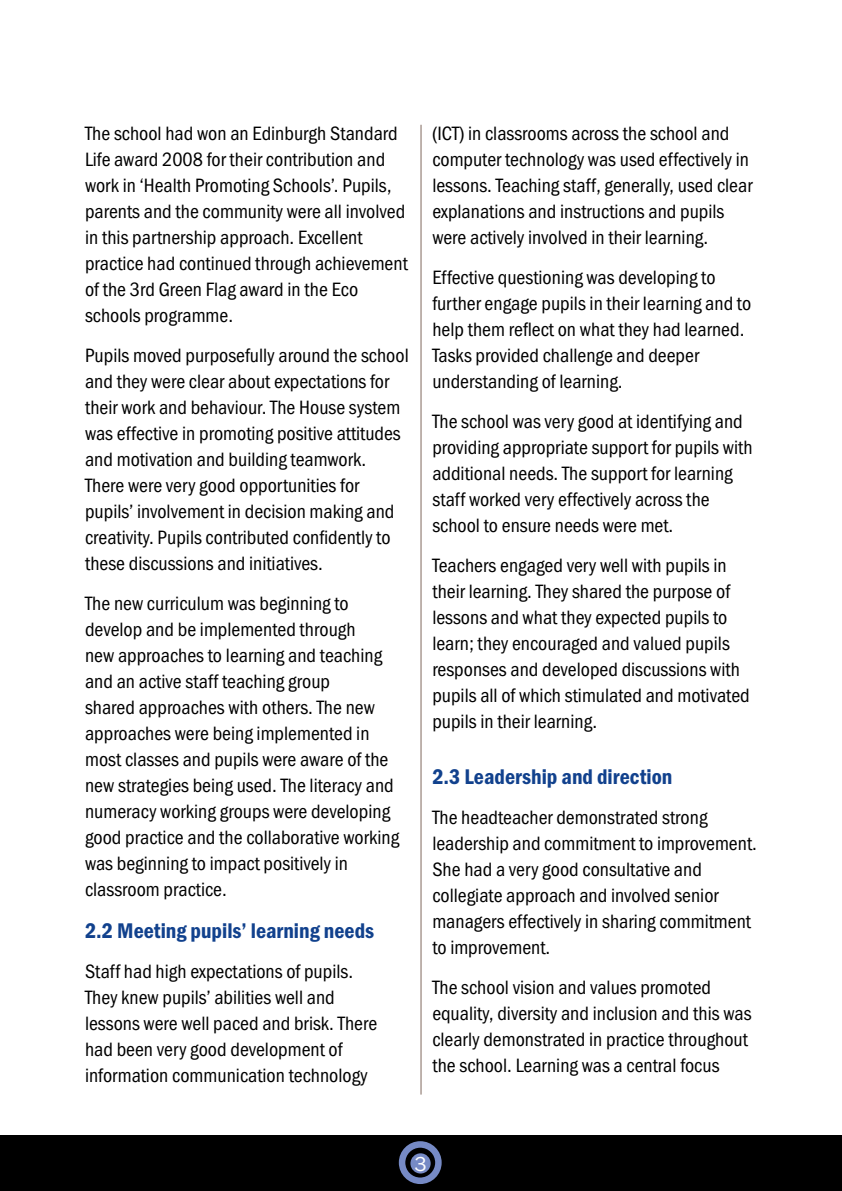
<style>
.page{position:relative;width:842px;height:1191px;background:#fff}
.page>*{position:absolute;margin:0;border:0;box-sizing:border-box;transform-origin:0 0}
.t1{font:22px "Franklin Got URWT Dem Con";color:#11418d}
.t2{font:21px "Franklin Got URWT Boo";color:#fff}
.t3{font:20px/26px "Franklin Got URWT Boo Con";color:#000}
</style>
<div class="page">
<hr style="left:420px;top:125px;width:1px;height:969px;background:#7f695d">
<div style="left:0;top:1135px;width:842px;height:56px;background:#000"></div>
<div style="left:399px;top:1141px;width:43px;height:43px;border:6px solid #768ac5;border-radius:50%"></div>
<div style="left:410px;top:1153px;width:21px;height:20px;background:#768ac5;border-radius:50%"></div>
<p class="t3" style="left:85px;top:120px;width:324px">The school had won an Edinburgh Standard Life award 2008 for their contribution and work in ‘Health Promoting Schools’. Pupils, parents and the community were all involved in this partnership approach. Excellent practice had continued through achievement of the 3rd Green Flag award in the Eco schools programme.</p>
<p class="t3" style="left:85px;top:342px;width:325px">Pupils moved purposefully around the school and they were clear about expectations for their work and behaviour. The House system was effective in promoting positive attitudes and motivation and building teamwork.<br>There were very good opportunities for pupils’ involvement in decision making and creativity. Pupils contributed confidently to these discussions and initiatives.</p>
<p class="t3" style="left:85px;top:590px;width:316px">The new curriculum was beginning to develop and be implemented through<br>new approaches to learning and teaching and an active staff teaching group<br>shared approaches with others. The new approaches were being implemented in most classes and pupils were aware of the new strategies being used. The literacy and numeracy working groups were developing good practice and the collaborative working was beginning to impact positively in classroom practice.</p>
<p class="t1" style="left:85px;top:918px;width:291px">2.2 Meeting pupils’ learning needs</p>
<p class="t3" style="left:85px;top:958px;width:294px">Staff had high expectations of pupils.<br>They knew pupils’ abilities well and lessons were well paced and brisk. There had been very good development of information communication technology</p>
<p class="t3" style="left:432px;top:120px;width:322px">(ICT) in classrooms across the school and computer technology was used effectively in lessons. Teaching staff, generally, used clear explanations and instructions and pupils were actively involved in their learning.</p>
<p class="t3" style="left:432px;top:264px;width:320px">Effective questioning was developing to further engage pupils in their learning and to help them reflect on what they had learned.<br>Tasks provided challenge and deeper understanding of learning.</p>
<p class="t3" style="left:432px;top:408px;width:322px">The school was very good at identifying and providing appropriate support for pupils with additional needs. The support for learning staff worked very effectively across the school to ensure needs were met.</p>
<p class="t3" style="left:432px;top:552px;width:319px">Teachers engaged very well with pupils in their learning. They shared the purpose of lessons and what they expected pupils to learn; they encouraged and valued pupils responses and developed discussions with pupils all of which stimulated and motivated pupils in their learning.</p>
<p class="t1" style="left:432px;top:764px;width:241px">2.3 Leadership and direction</p>
<p class="t3" style="left:432px;top:804px;width:326px">The headteacher demonstrated strong leadership and commitment to improvement.<br>She had a very good consultative and collegiate approach and involved senior managers effectively in sharing commitment to improvement.</p>
<p class="t3" style="left:432px;top:974px;width:321px">The school vision and values promoted equality, diversity and inclusion and this was clearly demonstrated in practice throughout the school. Learning was a central focus</p>
<p class="t2" style="left:415px;top:1152px;width:14px">3</p>
</div>
